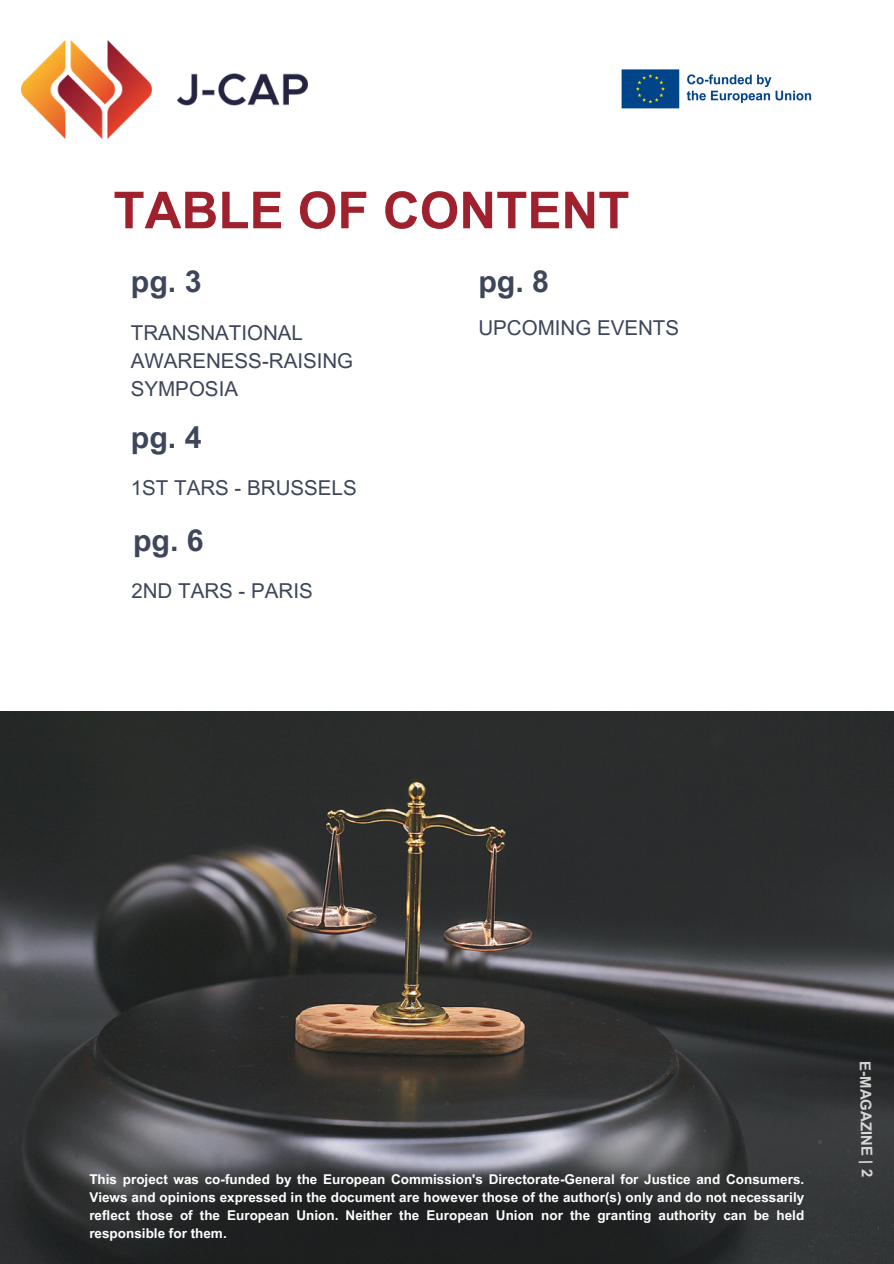
<style>
.page{position:relative;width:894px;height:1264px;background:#fff}
.page>*{position:absolute;margin:0;border:0;box-sizing:border-box;transform-origin:0 0}
.t1{font:700 51px "Arial MT Pro";color:#9e212d}
.t2{font:700 30.3px "Arial MT Pro";color:#3d465a}
.t3{font:20.55px/28.2px "Arial MT Pro";color:#3d465a}
.t4{font:700 15px "Arial MT Pro";color:#fff}
.t5{font:700 13.5px/18px "Arial MT Pro";color:#fff;text-align:justify}
</style>
<div class="page">
<img style="left:22px;top:40px;width:286px;height:98px">
<img style="left:0;top:711px;width:893px;height:552px">
<img style="left:621px;top:69px;width:191px;height:40px">
<h1 class="t1" style="left:113px;top:191px;width:517px">TABLE OF CONTENT</h1>
<h2 class="t2" style="left:131px;top:270px;width:72px">pg. 3</h2>
<h2 class="t3" style="left:131px;top:321px;width:224px">TRANSNATIONAL<br>AWARENESS-RAISING<br>SYMPOSIA</h2>
<h3 class="t2" style="left:131px;top:425px;width:72px">pg. 4</h3>
<h3 class="t3" style="left:131px;top:476px;width:227px">1ST TARS - BRUSSELS</h3>
<h2 class="t2" style="left:133px;top:528px;width:72px">pg. 6</h2>
<h3 class="t3" style="left:131px;top:579px;width:183px">2ND TARS - PARIS</h3>
<h2 class="t2" style="left:478px;top:270px;width:72px">pg. 8</h2>
<h3 class="t3" style="left:478px;top:316px;width:202px">UPCOMING EVENTS</h3>
<p class="t5" style="left:89px;top:1171px;width:716px">This project was co-funded by the European Commission's Directorate-General for Justice and Consumers.<br>Views and opinions expressed in the document are however those of the author(s) only and do not necessarily reflect those of the European Union. Neither the European Union nor the granting authority can be held responsible for them.</p>
<p class="t4" style="left:870px;top:1060px;width:117px;rotate:89deg">E-MAGAZINE | 2</p>
</div>
